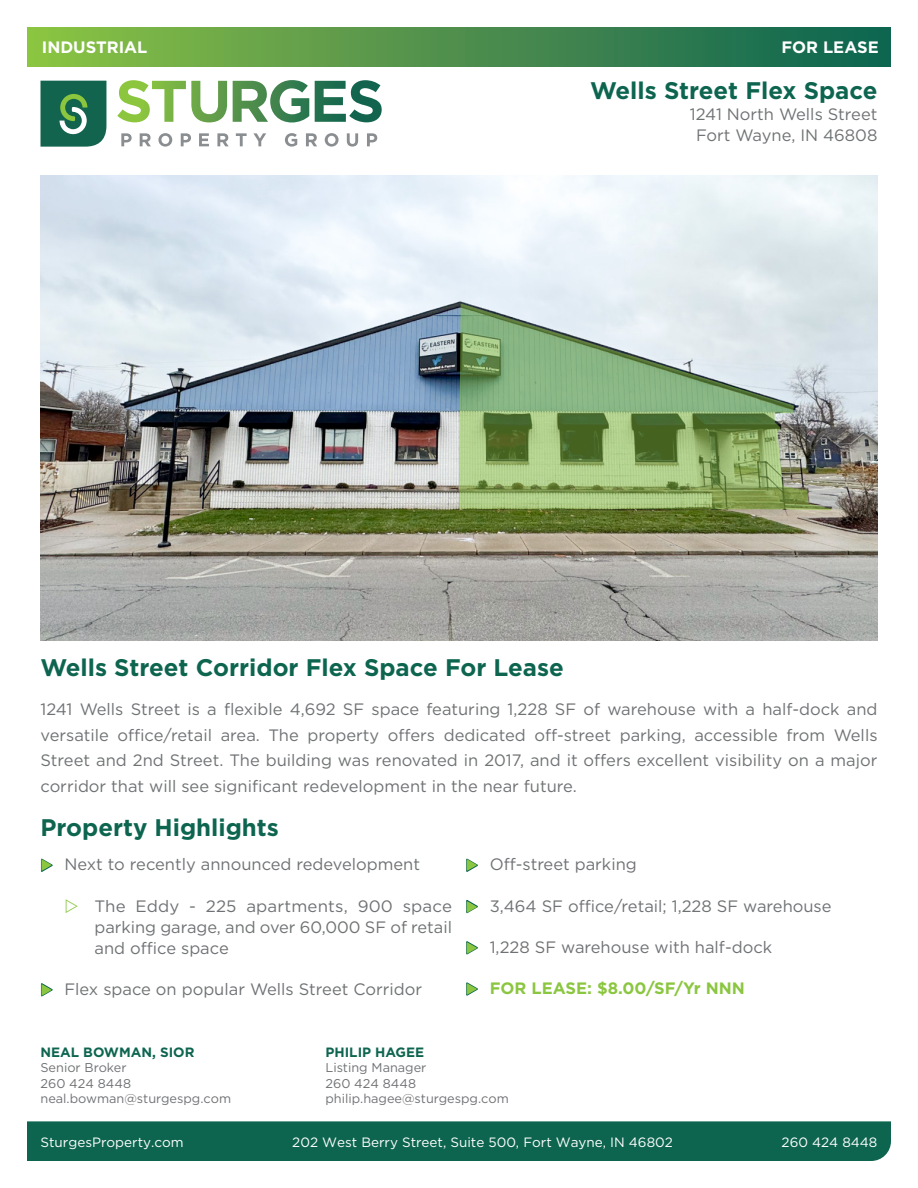
<style>
.page{position:relative;width:918px;height:1188px;background:#fff}
.page>*{position:absolute;margin:0;border:0;box-sizing:border-box;transform-origin:0 0}
.t1{font:700 24px "Gotham";color:#0d6550}
.t2{font:16.5px/21px "Gotham";color:#6f7274;text-align:justify}
.t3{font:700 16.5px "Gotham";color:#8bc640}
.t4{font:700 16.5px "Gotham";color:#fff}
.t5{font:13.5px "Gotham";color:#fff}
.t6{font:700 13.5px "Gotham";color:#0d6550}
.t7{font:12.75px/15.3px "Gotham";color:#6f7274}
</style>
<div class="page">
<div style="left:27px;top:1121px;width:864px;height:40px;background:#0d6550"></div>
<div style="left:27px;top:27px;width:864px;height:40px;background:linear-gradient(to right,#8dc145,#0d6153)"></div>
<svg style="left:40px;top:81px;width:66px;height:66px"></svg>
<svg style="left:121px;top:133px;width:11px;height:13px"></svg>
<svg style="left:140px;top:133px;width:11px;height:13px"></svg>
<svg style="left:158px;top:133px;width:14px;height:14px"></svg>
<svg style="left:181px;top:133px;width:10px;height:13px"></svg>
<svg style="left:199px;top:133px;width:10px;height:13px"></svg>
<svg style="left:217px;top:133px;width:12px;height:13px"></svg>
<svg style="left:236px;top:133px;width:11px;height:13px"></svg>
<svg style="left:253px;top:133px;width:13px;height:13px"></svg>
<svg style="left:285px;top:133px;width:12px;height:14px"></svg>
<svg style="left:306px;top:133px;width:11px;height:13px"></svg>
<svg style="left:325px;top:133px;width:14px;height:14px"></svg>
<svg style="left:347px;top:133px;width:11px;height:14px"></svg>
<svg style="left:367px;top:133px;width:10px;height:13px"></svg>
<svg style="left:117px;top:80px;width:265px;height:43px"></svg>
<img style="left:40px;top:176px;width:838px;height:465px">
<svg style="left:459px;top:304px;width:372px;height:206px"></svg>
<p class="t4" style="left:42px;top:37px;width:107px">INDUSTRIAL</p>
<p class="t4" style="left:781px;top:37px;width:99px">FOR LEASE</p>
<h1 class="t1" style="left:590px;top:75px;width:289px">Wells Street Flex Space</h1>
<p class="t2" style="left:690px;top:104px;width:189px;text-align:center">1241 North Wells Street<br>Fort Wayne, IN 46808</p>
<h1 class="t1" style="left:40px;top:652px;width:525px">Wells Street Corridor Flex Space For Lease</h1>
<p class="t2" style="left:40px;top:697px;width:839px;line-height:25.5px">1241 Wells Street is a flexible 4,692 SF space featuring 1,228 SF of warehouse with a half-dock and versatile office/retail area. The property offers dedicated off-street parking, accessible from Wells Street and 2nd Street. The building was renovated in 2017, and it offers excellent visibility on a major corridor that will see significant redevelopment in the near future.</p>
<h1 class="t1" style="left:40px;top:812px;width:240px">Property Highlights</h1>
<p class="t2" style="left:64px;top:854px;width:357px">Next to recently announced redevelopment</p>
<p class="t2" style="left:94px;top:895px;width:359px">The Eddy - 225 apartments, 900 space parking garage, and over 60,000 SF of retail and office space</p>
<p class="t2" style="left:64px;top:978px;width:359px">Flex space on popular Wells Street Corridor</p>
<p class="t2" style="left:490px;top:854px;width:149px">Off-street parking</p>
<p class="t2" style="left:490px;top:895px;width:343px">3,464 SF office/retail; 1,228 SF warehouse</p>
<p class="t2" style="left:490px;top:936px;width:284px">1,228 SF warehouse with half-dock</p>
<p class="t3" style="left:490px;top:977px;width:257px">FOR LEASE: $8.00/SF/Yr NNN</p>
<p class="t6" style="left:40px;top:1043px;width:155px">NEAL BOWMAN, SIOR</p>
<p class="t7" style="left:40px;top:1060px;width:192px">Senior Broker<br>260 424 8448 neal.bowman@sturgespg.com</p>
<p class="t6" style="left:326px;top:1043px;width:100px">PHILIP HAGEE</p>
<p class="t7" style="left:326px;top:1060px;width:185px">Listing Manager<br>260 424 8448 philip.hagee@sturgespg.com</p>
<p class="t5" style="left:40px;top:1133px;width:145px">SturgesProperty.com</p>
<p class="t5" style="left:292px;top:1133px;width:382px">202 West Berry Street, Suite 500, Fort Wayne, IN 46802</p>
<p class="t5" style="left:782px;top:1133px;width:97px">260 424 8448</p>
</div>
